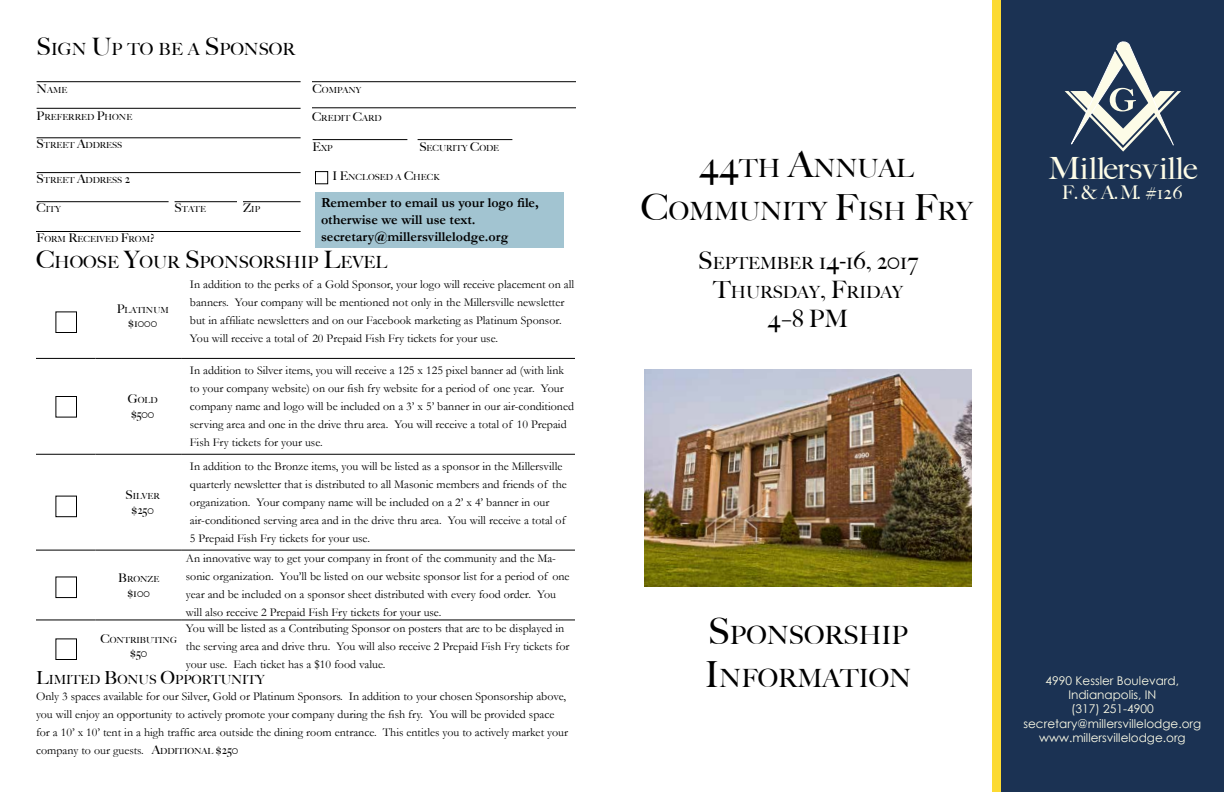
<style>
.page{position:relative;width:1224px;height:792px;background:#fff}
.page>*{position:absolute;margin:0;border:0;box-sizing:border-box;transform-origin:0 0}
.t1{font:500 30.7px "Big Caslon";color:#fdfce7;scale:1.07 1}
.t2{font:500 25.2px/43.2px "Big Caslon";color:#000;text-align:center}
.t3{font:500 24px "Big Caslon";color:#000}
.t4{font:500 18.9px "Big Caslon";color:#fdfce7}
.t5{font:500 16.8px "Big Caslon";color:#000}
.t6{font:700 14px/16.8px "Garamond";color:#000}
.t7{font:500 12.6px "Big Caslon";color:#000}
.t8{font:12px/18px "Garamond";color:#000}
.t9{font:12px/14.4px "Century Gothic";color:#fdfce7;text-align:center}
.t10{font:500 12px "Big Caslon";color:#000}
.t11{font:500 12px "Big Caslon";color:#000}
.t12{font:500 8.4px "Big Caslon";color:#000}
.s1{font-size:24px}
.s2{font-size:12px}
.s3{font-size:18px}
.s4{font-family:"Big Caslon";font-weight:500}
.s5{font-family:"Big Caslon";font-weight:500;font-size:8.4px}
.s6{font-size:36px}
.s7{font-size:16.8px}
</style>
<div class="page">
<hr style="left:36px;top:619px;width:60px;height:1px;background:#000">
<hr style="left:96px;top:619px;width:86px;height:1px;background:#000">
<hr style="left:182px;top:619px;width:393px;height:1px;background:#000">
<hr style="left:36px;top:358px;width:60px;height:1px;background:#000">
<hr style="left:96px;top:358px;width:86px;height:1px;background:#000">
<hr style="left:182px;top:358px;width:393px;height:1px;background:#000">
<hr style="left:36px;top:454px;width:60px;height:1px;background:#000">
<hr style="left:96px;top:454px;width:86px;height:1px;background:#000">
<hr style="left:182px;top:454px;width:393px;height:1px;background:#000">
<hr style="left:36px;top:550px;width:60px;height:1px;background:#000">
<hr style="left:96px;top:550px;width:86px;height:1px;background:#000">
<hr style="left:182px;top:550px;width:393px;height:1px;background:#000">
<div style="left:1001px;top:0;width:223px;height:792px;background:#1b3253"></div>
<img style="left:644px;top:370px;width:328px;height:217px">
<svg style="left:1065px;top:41px;width:116px;height:111px;background:#58697c"></svg>
<hr style="left:37px;top:108px;width:264px;height:1px;background:#000">
<hr style="left:37px;top:137px;width:264px;height:1px;background:#000">
<hr style="left:312px;top:81px;width:264px;height:1px;background:#000">
<hr style="left:37px;top:81px;width:264px;height:1px;background:#000">
<hr style="left:37px;top:172px;width:264px;height:1px;background:#000">
<hr style="left:37px;top:201px;width:132px;height:1px;background:#000">
<hr style="left:175px;top:201px;width:62px;height:1px;background:#000">
<hr style="left:243px;top:201px;width:58px;height:1px;background:#000">
<hr style="left:312px;top:107px;width:264px;height:1px;background:#000">
<hr style="left:313px;top:139px;width:94px;height:1px;background:#000">
<hr style="left:418px;top:139px;width:94px;height:1px;background:#000">
<div style="left:315px;top:171px;width:13px;height:13px;border:1px solid #000"></div>
<div style="left:55px;top:311px;width:22px;height:22px;border:1px solid #000"></div>
<div style="left:55px;top:396px;width:22px;height:22px;border:1px solid #000"></div>
<div style="left:55px;top:638px;width:22px;height:22px;border:1px solid #000"></div>
<div style="left:55px;top:496px;width:22px;height:21px;border:1px solid #000"></div>
<div style="left:55px;top:576px;width:22px;height:22px;border:1px solid #000"></div>
<div style="left:315px;top:192px;width:248px;height:55px;background:#a2c4d1"></div>
<hr style="left:36px;top:231px;width:265px;height:1px;background:#000">
<div style="left:992px;top:0;width:9px;height:792px;background:#fcda32"></div>
<h3 class="t5" style="left:37px;top:40px;width:260px"><span class="s1">S</span>IGN <span class="s1">U</span>P TO BE A <span class="s1">S</span>PONSOR</h3>
<p class="t12" style="left:37px;top:85px;width:32px"><span class="s2">N</span>AME</p>
<p class="t12" style="left:313px;top:85px;width:50px"><span class="s2">C</span>OMPANY</p>
<p class="t12" style="left:37px;top:112px;width:97px"><span class="s2">P</span>REFERRED <span class="s2">P</span>HONE</p>
<p class="t12" style="left:37px;top:140px;width:82px"><span class="s2">S</span>TREET <span class="s2">A</span>DDRESS</p>
<p class="t12" style="left:37px;top:175px;width:95px"><span class="s2">S</span>TREET <span class="s2">A</span>DDRESS <span class="s2">2</span></p>
<p class="t12" style="left:37px;top:204px;width:26px"><span class="s2">C</span>ITY</p>
<p class="t12" style="left:175px;top:204px;width:33px"><span class="s2">S</span>TATE</p>
<p class="t12" style="left:243px;top:204px;width:18px"><span class="s2">Z</span>IP</p>
<p class="t12" style="left:312px;top:113px;width:71px"><span class="s2">C</span>REDIT <span class="s2">C</span>ARD</p>
<p class="t12" style="left:313px;top:143px;width:21px"><span class="s2">E</span>XP</p>
<p class="t12" style="left:419px;top:143px;width:81px"><span class="s2">S</span>ECURITY <span class="s2">C</span>ODE</p>
<p class="t12" style="left:332px;top:172px;width:109px"><span class="s2">I E</span>NCLOSED A <span class="s2">C</span>HECK</p>
<p class="t6" style="left:321px;top:195px;width:219px">Remember to email us your logo file, otherwise we will use text.</p>
<p class="t12" style="left:37px;top:234px;width:120px"><span class="s2">F</span>ORM <span class="s2">R</span>ECEIVED <span class="s2">F</span>ROM<span class="s2">?</span></p>
<p class="t6" style="left:321px;top:228px;width:189px">secretary@millersvillelodge.org</p>
<h3 class="t5" style="left:36px;top:253px;width:353px"><span class="s1">C</span>HOOSE <span class="s1">Y</span>OUR <span class="s1">S</span>PONSORSHIP <span class="s1">L</span>EVEL</h3>
<p class="t12" style="left:117px;top:305px;width:53px"><span class="s2">P</span>LATINUM</p>
<p class="t10" style="left:128px;top:316px;width:30px">$1000</p>
<p class="t12" style="left:128px;top:396px;width:31px"><span class="s2">G</span>OLD</p>
<p class="t10" style="left:131px;top:407px;width:25px">$500</p>
<p class="t12" style="left:125px;top:491px;width:36px"><span class="s2">S</span>ILVER</p>
<p class="t10" style="left:132px;top:503px;width:24px">$250</p>
<p class="t12" style="left:118px;top:574px;width:43px"><span class="s2">B</span>RONZE</p>
<p class="t10" style="left:128px;top:585px;width:24px">$100</p>
<p class="t8" style="left:190px;top:275px;width:386px">In addition to the perks of a Gold Sponsor, your logo will receive placement on all banners. Your company will be mentioned not only in the Millersville newsletter but in affiliate newsletters and on our Facebook marketing as Platinum Sponsor.<br>You will receive a total of 20 Prepaid Fish Fry tickets for your use.</p>
<p class="t8" style="left:190px;top:361px;width:386px">In addition to Silver items, you will receive a 125 x 125 pixel banner ad (with link to your company website) on our fish fry website for a period of one year. Your company name and logo will be included on a 3’ x 5’ banner in our air-conditioned serving area and one in the drive thru area. You will receive a total of 10 Prepaid Fish Fry tickets for your use.</p>
<p class="t8" style="left:190px;top:457px;width:378px">In addition to the Bronze items, you will be listed as a sponsor in the Millersville quarterly newsletter that is distributed to all Masonic members and friends of the organization. Your company name will be included on a 2’ x 4’ banner in our air-conditioned serving area and in the drive thru area. You will receive a total of 5 Prepaid Fish Fry tickets for your use.</p>
<p class="t8" style="left:186px;top:549px;width:385px">An innovative way to get your company in front of the community and the Ma&shy;sonic organization. You’ll be listed on our website sponsor list for a period of one year and be included on a sponsor sheet distributed with every food order. You will also receive 2 Prepaid Fish Fry tickets for your use.</p>
<p class="t8" style="left:186px;top:619px;width:385px">You will be listed as a Contributing Sponsor on posters that are to be displayed in the serving area and drive thru. You will also receive 2 Prepaid Fish Fry tickets for your use. Each ticket has a $10 food value.</p>
<p class="t12" style="left:100px;top:635px;width:77px"><span class="s2">C</span>ONTRIBUTING</p>
<p class="t11" style="left:130px;top:646px;width:18px">$50</p>
<p class="t7" style="left:36px;top:672px;width:230px"><span class="s3">L</span>IMITED <span class="s3">B</span>ONUS <span class="s3">O</span>PPORTUNITY</p>
<p class="t8" style="left:36px;top:687px;width:533px">Only 3 spaces available for our Silver, Gold or Platinum Sponsors. In addition to your chosen Sponsorship above, you will enjoy an opportunity to actively promote your company during the fish fry. You will be provided space for a 10’ x 10’ tent in a high traffic area outside the dining room entrance. This entitles you to actively market your company to our guests. <span class="s4">A</span><span class="s5">DDITIONAL</span> <span class="s4">$250</span></p>
<h2 class="t2" style="left:641px;top:146px;width:334px"><span class="s6">44</span>TH <span class="s6">A</span>NNUAL<br><span class="s6">C</span>OMMUNITY <span class="s6">F</span>ISH <span class="s6">F</span>RY</h2>
<h3 class="t3" style="left:698px;top:247px;width:221px">S<span class="s7">EPTEMBER</span> 14-16, 2017</h3>
<h3 class="t5" style="left:713px;top:283px;width:192px"><span class="s1">T</span>HURSDAY<span class="s1">, F</span>RIDAY</h3>
<h3 class="t3" style="left:768px;top:305px;width:81px">4–8 PM</h3>
<h1 class="t1" style="left:1048px;top:151px;width:141px">Millersville</h1>
<h3 class="t4" style="left:1062px;top:181px;width:122px">F.&amp; A.M. #126</h3>
<h2 class="t2" style="left:705px;top:614px;width:208px;text-align:left"><span class="s6">S</span>PONSORSHIP<br><span class="s6">I</span>NFORMATION</h2>
<p class="t9" style="left:1024px;top:673px;width:179px">4990 Kessler Boulevard,<br>Indianapolis, IN<br>(317) 251-4900 secretary@millersvillelodge.org www.millersvillelodge.org</p>
</div>
